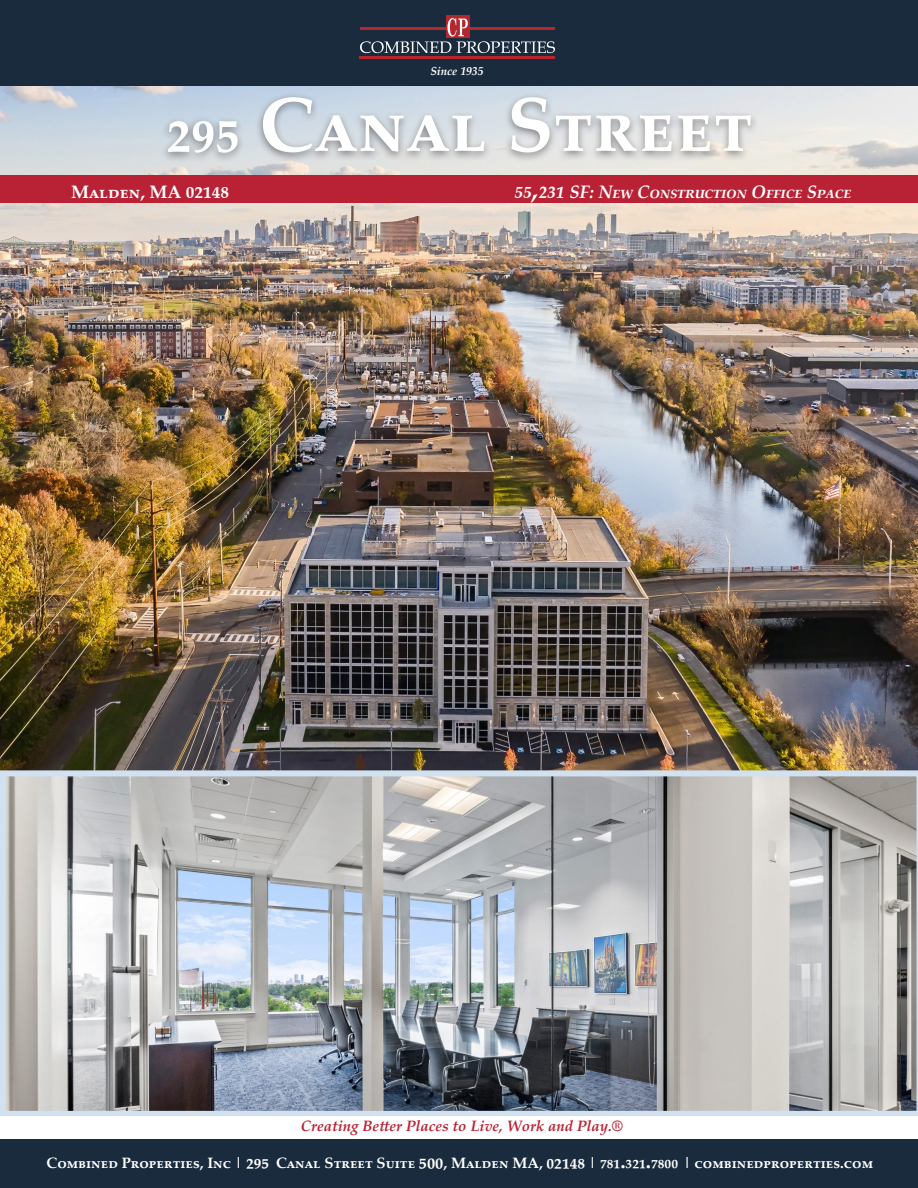
<style>
.page{position:relative;width:918px;height:1188px;background:#fff}
.page>*{position:absolute;margin:0;border:0;box-sizing:border-box;transform-origin:0 0}
.t1{font:700 76.5px "Palatino Linotype";color:#fff}
.t2{font:italic 700 18px "Palatino Linotype";letter-spacing:.04em;color:#fff}
.t3{font:700 18px "Palatino Linotype";color:#fff}
.t4{font:700 15px "Palatino Linotype";color:#fff}
.t5{font:italic 700 15px "Palatino Linotype";color:#b92234}
.t6{font:italic 700 11.7px "Palatino Linotype";color:#fff}
.s1{font-size:27px}
.s2{font-size:21px}
</style>
<div class="page">
<img style="left:0;top:86px;width:918px;height:684px">
<svg style="left:0;top:770px;width:918px;height:346px"></svg>
<div style="left:0;top:1139px;width:918px;height:49px;background:#192b3d"></div>
<div style="left:161px;top:92px;width:598px;height:72px;background:#231f20;opacity:.5"></div>
<div style="left:0;top:175px;width:918px;height:28px;background:#b92234"></div>
<div style="left:0;top:0;width:918px;height:86px;background:#192b3d"></div>
<div style="left:446px;top:16px;width:23px;height:22px;background:#b3272d"></div>
<hr style="left:360px;top:56px;width:195px;height:2px;background:#b3272d">
<svg style="left:360px;top:18px;width:195px;height:35px"></svg>
<p class="t6" style="left:430px;top:62px;width:55px">Since 1935</p>
<p class="t1" style="left:167px;top:70px;width:588px">295 Canal Street</p>
<p class="t3" style="left:71px;top:179px;width:160px">Malden, MA <span class="s1">02148</span></p>
<p class="t2" style="left:515px;top:179px;width:338px"><span class="s1">55,231</span> SF: New Construction Office Space</p>
<p class="t5" style="left:301px;top:1116px;width:324px">Creating Better Places to Live, Work and Play.®</p>
<p class="t4" style="left:47px;top:1152px;width:828px">Combined Properties, Inc | <sup>295</sup> Canal Street Suite <sup>500</sup>, Malden MA, <sup>02148</sup> | <span class="s2">781.321.7800</span> | combinedproperties.com</p>
</div>
